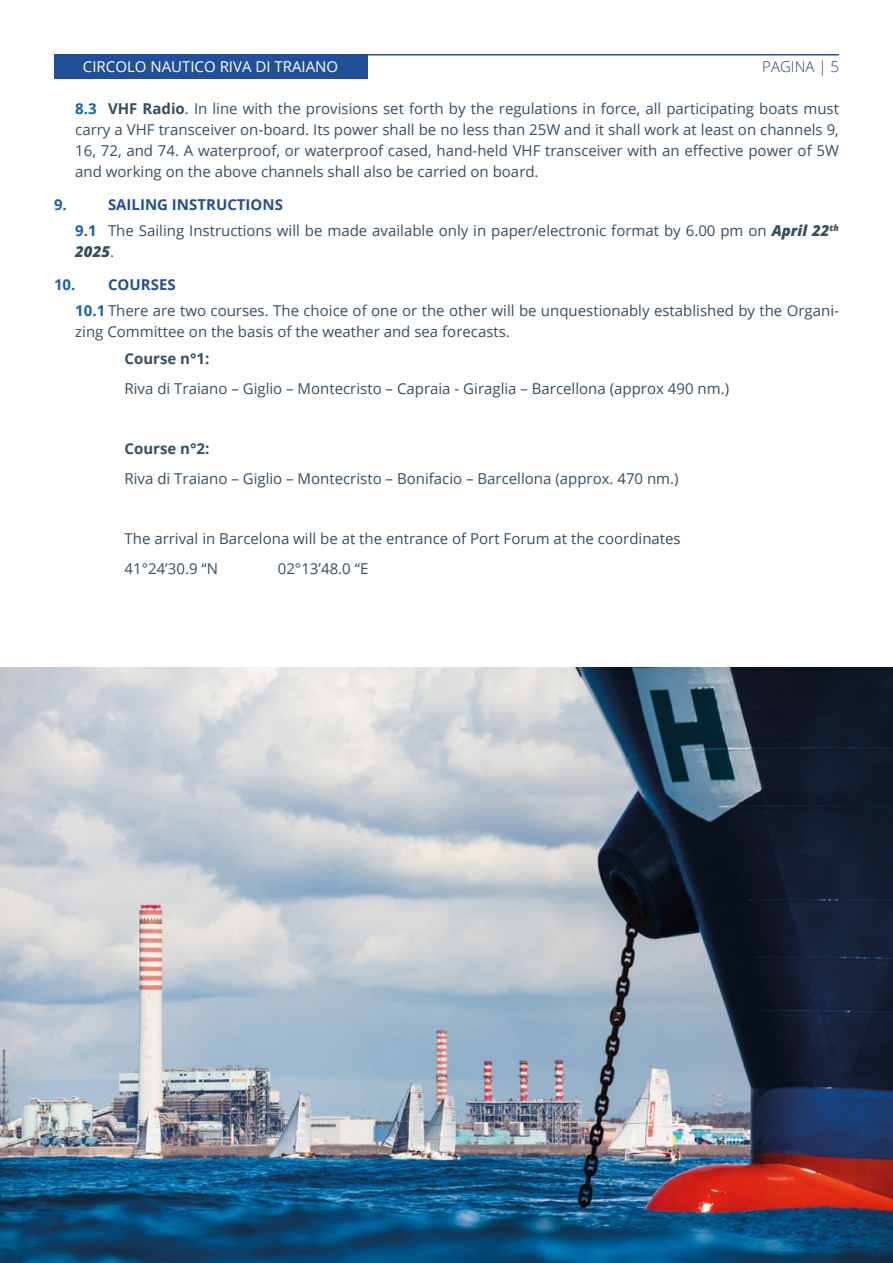
<style>
.page{position:relative;width:893px;height:1263px;background:#fff}
.page>*{position:absolute;margin:0;border:0;box-sizing:border-box;transform-origin:0 0}
.Normal_wrd_1{font:15px/21px "Open Sans";color:#364e62}
.t1{font:700 15px "Open Sans";color:#224f99}
.t2{font:15px "Open Sans";color:#fff}
.Normal_wrd_1-2{font:700 15px "Open Sans";color:#364e62}
.t3{font:300 15px "Open Sans";color:#1e436f}
.t4{font:700 15px "Open Sans";color:#1365ae}
.s1{font-weight:700;color:#1365ae}
.s2{font-weight:700}
.s3{font-style:italic}
.s4{color:#1365ae}
</style>
<div class="page">
<div style="left:54px;top:54px;width:313px;height:25px;background:#224f99"></div>
<hr style="left:367px;top:54px;width:472px;height:2px;background:#224f99">
<img style="left:0;top:668px;width:893px;height:595px">
<p class="t2" style="left:83px;top:56px;width:257px">CIRCOLO NAUTICO RIVA DI TRAIANO</p>
<p class="t3" style="left:762px;top:56px;width:78px">PAGINA | 5</p>
<p class="Normal_wrd_1" style="left:75px;top:97px;width:765px;text-align:justify"><span class="s1">8.3</span> <span class="s2">VHF Radio</span>. In line with the provisions set forth by the regulations in force, all participating boats must carry a VHF transceiver on-board. Its power shall be no less than 25W and it shall work at least on channels 9, 16, 72, and 74. A waterproof, or waterproof cased, hand-held VHF transceiver with an effective power of 5W and working on the above channels shall also be carried on board.</p>
<p class="t4" style="left:54px;top:194px;width:14px">9.</p>
<p class="t1" style="left:108px;top:194px;width:176px">SAILING INSTRUCTIONS</p>
<p class="Normal_wrd_1" style="left:75px;top:219px;width:765px"><span class="s1">9.1</span> The Sailing Instructions will be made available only in paper/electronic format by 6.00 pm on <span class="s3">April 22</span><sup>th<br></sup><span class="s3">2025</span>.</p>
<p class="t1" style="left:54px;top:274px;width:123px"><span class="s4">10.</span> COURSES</p>
<p class="Normal_wrd_1" style="left:75px;top:300px;width:765px"><span class="s1">10.1</span> There are two courses. The choice of one or the other will be unquestionably established by the Organi&shy;zing Committee on the basis of the weather and sea forecasts.</p>
<p class="Normal_wrd_1-2" style="left:125px;top:348px;width:86px">Course n°1:</p>
<p class="Normal_wrd_1" style="left:125px;top:378px;width:606px">Riva di Traiano – Giglio – Montecristo – Capraia - Giraglia – Barcellona (approx 490 nm.)</p>
<p class="Normal_wrd_1-2" style="left:125px;top:438px;width:86px">Course n°2:</p>
<p class="Normal_wrd_1" style="left:125px;top:468px;width:556px">Riva di Traiano – Giglio – Montecristo – Bonifacio – Barcellona (approx. 470 nm.)</p>
<p class="Normal_wrd_1" style="left:125px;top:528px;width:558px">The arrival in Barcelona will be at the entrance of Port Forum at the coordinates</p>
<p class="Normal_wrd_1" style="left:125px;top:558px;width:95px">41°24’30.9 “N</p>
<p class="Normal_wrd_1" style="left:278px;top:558px;width:92px">02°13’48.0 “E</p>
</div>
